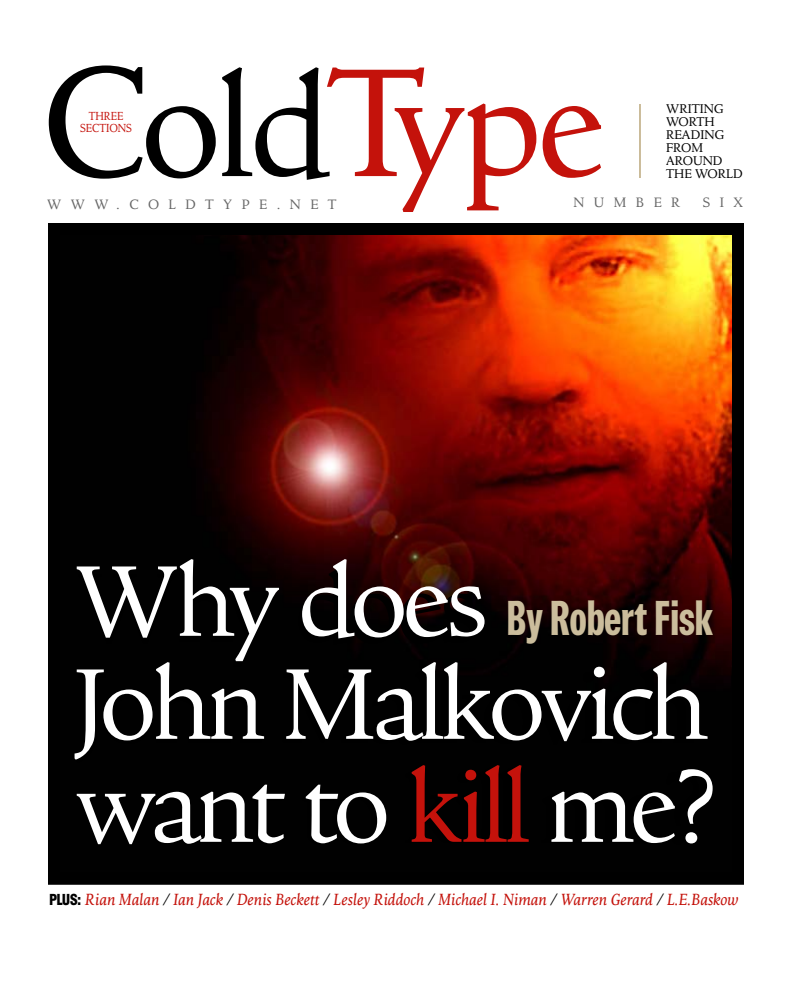
<style>
.page{position:relative;width:792px;height:987px;background:#fff}
.page>*{position:absolute;margin:0;border:0;box-sizing:border-box;transform-origin:0 0}
.t1{font:146px "Goodchild Display";letter-spacing:-.02em;color:#000}
.t2{font:103px/103px "Goodchild Display";letter-spacing:-.03em;color:#fff}
.t3{font:100.5px "Goodchild Display";color:#000}
.t4{font:800 condensed 50px "Brown";color:#cbbd9c}
.t5{font:italic 16px "Jensonian";color:#c4120b;scale:.9 1}
.t6{font:14px "Goodchild Display";letter-spacing:.68em;color:#666}
.t7{font:13px/13px "Goodchild Display";color:#000}
.t8{font:12px/12px "Goodchild Display";color:#c4120b;text-align:center;scale:.9 1}
.s1{font-size:161px}
.s2{font-size:158px;color:#c4120b}
.s3{color:#c4120b}
.s4{font-family:"Brown";font-weight:800;font-style:normal;color:#000}
.s5{color:#000}
</style>
<div class="page">
<img style="left:61px;top:236px;width:670px;height:636px">
<div style="left:48px;top:223px;width:696px;height:662px;border:12px solid #000"></div>
<hr style="left:640px;top:104px;width:1px;height:74px;background:#987b38">
<h1 class="t1" style="left:42px;top:67px;width:562px"><span class="s1">C</span>old<span class="s2">T</span><span class="s3">ype</span></h1>
<p class="t7" style="left:666px;top:104px;width:78px">WRITING<br>WORTH<br>READING<br>FROM<br>AROUND<br>THE WORLD</p>
<p class="t8" style="left:80px;top:111px;width:59px">THREE<br>SECTIONS</p>
<p class="t6" style="left:47px;top:199px;width:291px">WWW.COLDTYPE.NET</p>
<p class="t6" style="left:573px;top:197px;width:108px">NUMBER</p>
<p class="t6" style="left:703px;top:197px;width:42px">SIX</p>
<h2 class="t2" style="left:75px;top:559px;width:643px">Why does<br>John Malkovich want to <span class="s3">kill</span> me?</h2>
<h3 class="t4" style="left:507px;top:601px;width:208px">By Robert Fisk</h3>
<h3 class="t3" style="left:660px;top:768px;width:44px">?</h3>
<p class="t5" style="left:49px;top:893px;width:767px"><span class="s4">PLUS:</span> Rian Malan <span class="s5">/</span> Ian Jack <span class="s5">/</span> Denis Beckett <span class="s5">/</span> Lesley Riddoch <span class="s5">/</span> Michael I. Niman <span class="s5">/</span> Warren Gerard <span class="s5">/</span> L.E.Baskow</p>
</div>
